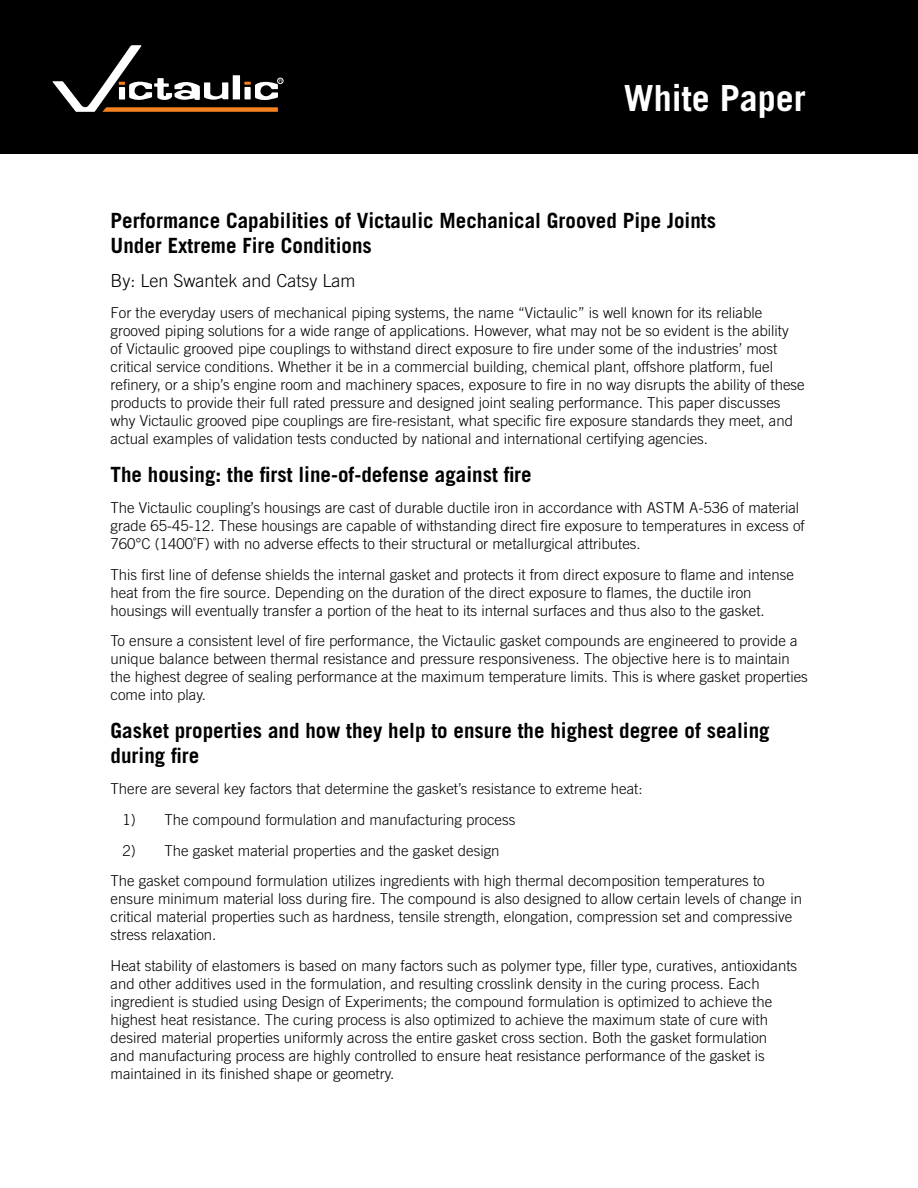
<style>
.page{position:relative;width:918px;height:1188px;background:#fff}
.page>*{position:absolute;margin:0;border:0;box-sizing:border-box;transform-origin:0 0}
.t1{font:700 36px "Trade Gothic LT Std";color:#fff}
.t2{font:700 21px/25.2px "Trade Gothic LT Std";color:#000}
.t3{font:300 18px "Trade Gothic LT Std";color:#000}
.t4{font:300 15px/18px "Trade Gothic LT Std";color:#000}
</style>
<div class="page">
<div style="left:0;top:0;width:918px;height:153px;background:#000"></div>
<svg style="left:53px;top:45px;width:230px;height:67px"></svg>
<h1 class="t1" style="left:624px;top:76px;width:184px">White Paper</h1>
<h2 class="t2" style="left:111px;top:207px;width:607px">Performance Capabilities of Victaulic Mechanical Grooved Pipe Joints<br>Under Extreme Fire Conditions</h2>
<p class="t3" style="left:111px;top:270px;width:247px">By: Len Swantek and Catsy Lam</p>
<p class="t4" style="left:111px;top:304px;width:696px">For the everyday users of mechanical piping systems, the name “Victaulic” is well known for its reliable grooved piping solutions for a wide range of applications. However, what may not be so evident is the ability<br>of Victaulic grooved pipe couplings to withstand direct exposure to fire under some of the industries’ most critical service conditions. Whether it be in a commercial building, chemical plant, offshore platform, fuel refinery, or a ship’s engine room and machinery spaces, exposure to fire in no way disrupts the ability of these products to provide their full rated pressure and designed joint sealing performance. This paper discusses why Victaulic grooved pipe couplings are fire-resistant, what specific fire exposure standards they meet, and actual examples of validation tests conducted by national and international certifying agencies.</p>
<h2 class="t2" style="left:111px;top:462px;width:423px">The housing: the first line-of-defense against fire</h2>
<p class="t4" style="left:111px;top:498px;width:696px">The Victaulic coupling’s housings are cast of durable ductile iron in accordance with ASTM A-536 of material grade 65-45-12. These housings are capable of withstanding direct fire exposure to temperatures in excess of<br>760°C (1400˚F) with no adverse effects to their structural or metallurgical attributes.</p>
<p class="t4" style="left:111px;top:565px;width:685px">This first line of defense shields the internal gasket and protects it from direct exposure to flame and intense heat from the fire source. Depending on the duration of the direct exposure to flames, the ductile iron housings will eventually transfer a portion of the heat to its internal surfaces and thus also to the gasket.</p>
<p class="t4" style="left:111px;top:632px;width:699px">To ensure a consistent level of fire performance, the Victaulic gasket compounds are engineered to provide a unique balance between thermal resistance and pressure responsiveness. The objective here is to maintain the highest degree of sealing performance at the maximum temperature limits. This is where gasket properties come into play.</p>
<h2 class="t2" style="left:111px;top:718px;width:661px">Gasket properties and how they help to ensure the highest degree of sealing during fire</h2>
<p class="t4" style="left:111px;top:780px;width:533px">There are several key factors that determine the gasket’s resistance to extreme heat:</p>
<p class="t4" style="left:123px;top:810px;width:394px">1) The compound formulation and manufacturing process</p>
<p class="t4" style="left:111px;top:835px;width:656px;line-height:30.8px;text-indent:12px">2) The gasket material properties and the gasket design<br>The gasket compound formulation utilizes ingredients with high thermal decomposition temperatures to</p>
<p class="t4" style="left:111px;top:890px;width:693px">ensure minimum material loss during fire. The compound is also designed to allow certain levels of change in critical material properties such as hardness, tensile strength, elongation, compression set and compressive stress relaxation.</p>
<p class="t4" style="left:111px;top:957px;width:688px">Heat stability of elastomers is based on many factors such as polymer type, filler type, curatives, antioxidants and other additives used in the formulation, and resulting crosslink density in the curing process. Each ingredient is studied using Design of Experiments; the compound formulation is optimized to achieve the highest heat resistance. The curing process is also optimized to achieve the maximum state of cure with desired material properties uniformly across the entire gasket cross section. Both the gasket formulation<br>and manufacturing process are highly controlled to ensure heat resistance performance of the gasket is maintained in its finished shape or geometry.</p>
</div>
